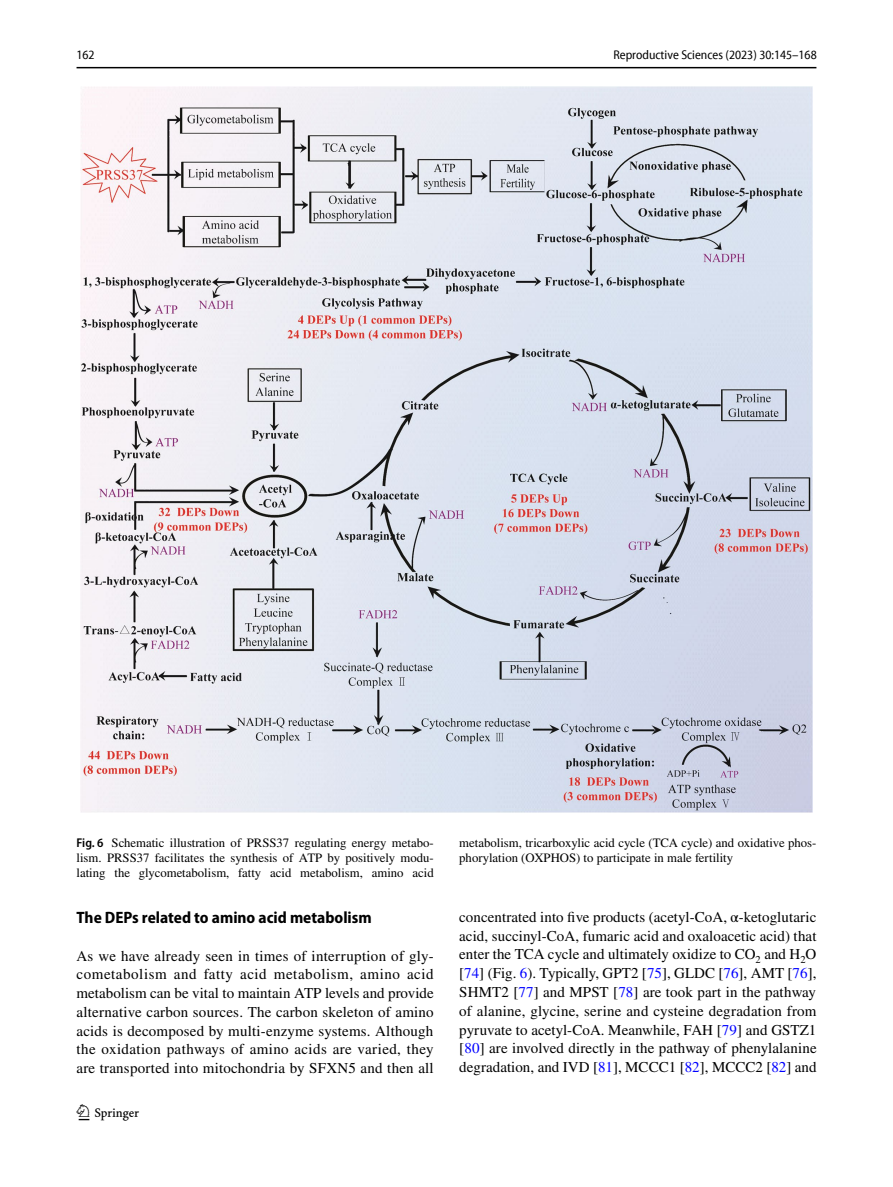
<style>
.page{position:relative;width:893px;height:1187px;background:#fff}
.page>*{position:absolute;margin:0;border:0;box-sizing:border-box;transform-origin:0 0}
.t1{font:22.5px "Springnew Regular 2";color:#000}
.t2{font:700 semi-condensed 16.5px "Myriad Pro";color:#000}
.t3{font:15px/18.8px "STIX";letter-spacing:.01em;color:#000;text-align:justify}
.t4{font:12.75px/15px "STIX";color:#000;text-align:justify}
.t5{font:semi-condensed 12.75px "Myriad Pro Unic";color:#000}
.s1{font-family:"Myriad Pro";font-weight:600;font-stretch:semi-condensed}
.s2{color:#00f}
</style>
<div class="page">
<hr style="left:77px;top:67px;width:739px;height:1px;background:#000">
<img style="left:81px;top:87px;width:731px;height:725px">
<p class="t5" style="left:76px;top:50px;width:20px">162</p>
<p class="t5" style="left:613px;top:50px;width:205px">Reproductive Sciences (2023) 30:145–168</p>
<p class="t4" style="left:77px;top:836px;width:359px"><span class="s1">Fig. 6</span> Schematic illustration of PRSS37 regulating energy metabo&shy;lism. PRSS37 facilitates the synthesis of ATP by positively modu&shy;lating the glycometabolism, fatty acid metabolism, amino acid</p>
<p class="t4" style="left:459px;top:836px;width:359px">metabolism, tricarboxylic acid cycle (TCA cycle) and oxidative phos&shy;phorylation (OXPHOS) to participate in male fertility</p>
<p class="t2" style="left:77px;top:908px;width:297px">The DEPs related to amino acid metabolism</p>
<p class="t3" style="left:77px;top:947px;width:359px">As we have already seen in times of interruption of gly&shy;cometabolism and fatty acid metabolism, amino acid metabolism can be vital to maintain ATP levels and provide alternative carbon sources. The carbon skeleton of amino acids is decomposed by multi-enzyme systems. Although the oxidation pathways of amino acids are varied, they are transported into mitochondria by SFXN5 and then all</p>
<h1 class="t1" style="left:79px;top:1104px;width:62px">1 3</h1>
<p class="t3" style="left:459px;top:908px;width:359px">concentrated into five products (acetyl-CoA, α-ketoglutaric acid, succinyl-CoA, fumaric acid and oxaloacetic acid) that enter the TCA cycle and ultimately oxidize to CO<sub>2</sub> and H<sub>2</sub>O [<span class="s2">74</span>] (Fig. <span class="s2">6</span>). Typically, GPT2 [<span class="s2">75</span>], GLDC [<span class="s2">76</span>], AMT [<span class="s2">76</span>], SHMT2 [<span class="s2">77</span>] and MPST [<span class="s2">78</span>] are took part in the pathway of alanine, glycine, serine and cysteine degradation from pyruvate to acetyl-CoA. Meanwhile, FAH [<span class="s2">79</span>] and GSTZ1 [<span class="s2">80</span>] are involved directly in the pathway of phenylalanine degradation, and IVD [<span class="s2">81</span>], MCCC1 [<span class="s2">82</span>], MCCC2 [<span class="s2">82</span>] and</p>
</div>
